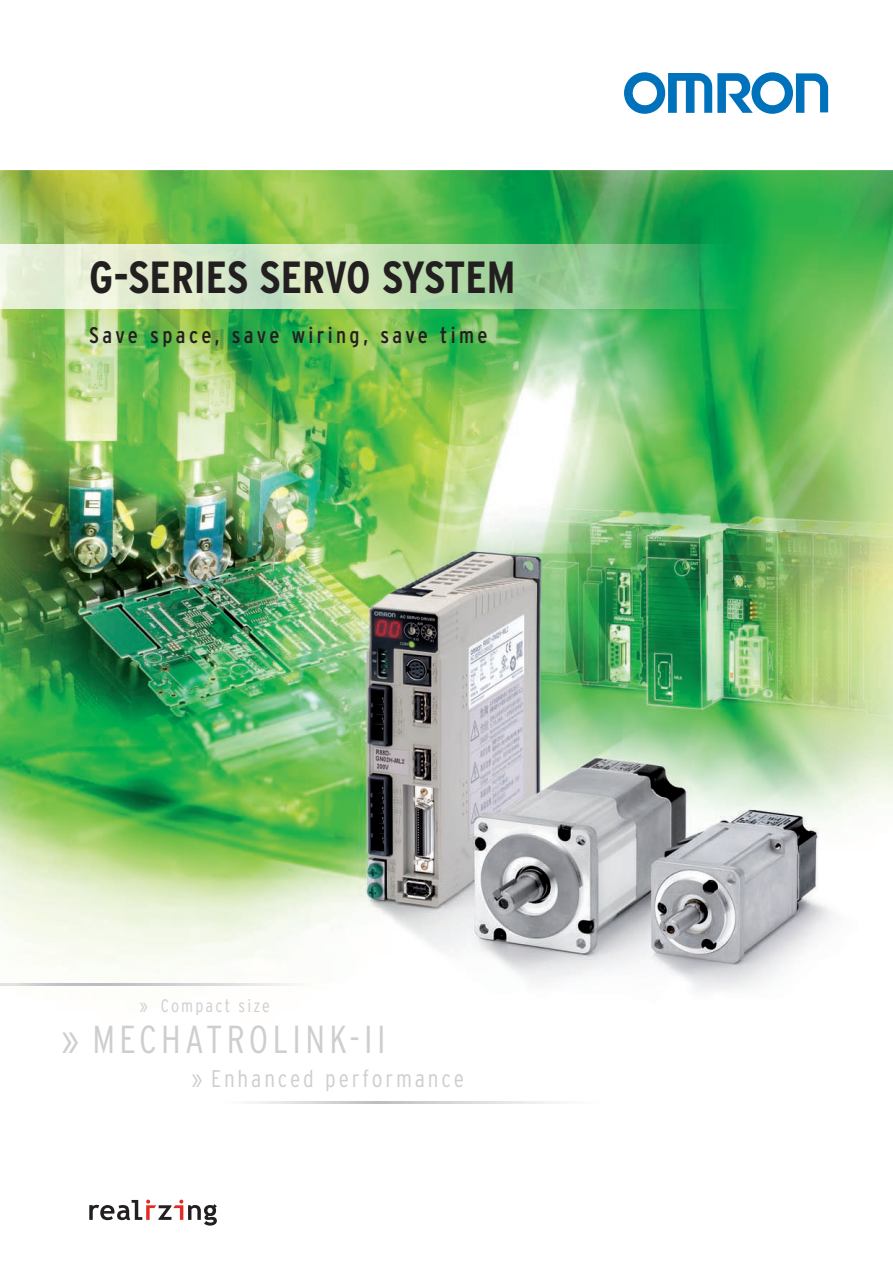
<style>
.page{position:relative;width:893px;height:1263px;background:#fff}
.page>*{position:absolute;margin:0;border:0;box-sizing:border-box;transform-origin:0 0}
.t1{font:700 condensed 45px "Interstate CE";color:#231f20}
.t2{font:300 condensed 39px "Interstate CE";letter-spacing:.11em;color:#cdced0}
.t3{font:300 condensed 24px "Interstate CE";letter-spacing:.12em;color:#cdced0}
.t4{font:condensed 22.5px "Interstate CE";letter-spacing:.15em;color:#231f20}
.t5{font:300 condensed 18px "Interstate CE";letter-spacing:.12em;color:#cdced0}
</style>
<div class="page">
<img style="left:0;top:170px;width:893px;height:1056px">
<img style="left:0;top:244px;width:744px;height:64px">
<img style="left:119px;top:1101px;width:489px;height:2px">
<img style="left:0;top:983px;width:426px;height:2px">
<svg style="left:624px;top:72px;width:204px;height:42px"></svg>
<svg style="left:89px;top:1199px;width:128px;height:26px"></svg>
<h1 class="t1" style="left:89px;top:249px;width:428px">G-SERIES SERVO SYSTEM</h1>
<p class="t4" style="left:89px;top:321px;width:400px">Save space, save wiring, save time</p>
<p class="t5" style="left:139px;top:995px;width:132px">» Compact size</p>
<h2 class="t2" style="left:61px;top:1016px;width:326px">» MECHATROLINK-II</h2>
<p class="t3" style="left:191px;top:1064px;width:274px">» Enhanced performance</p>
</div>
